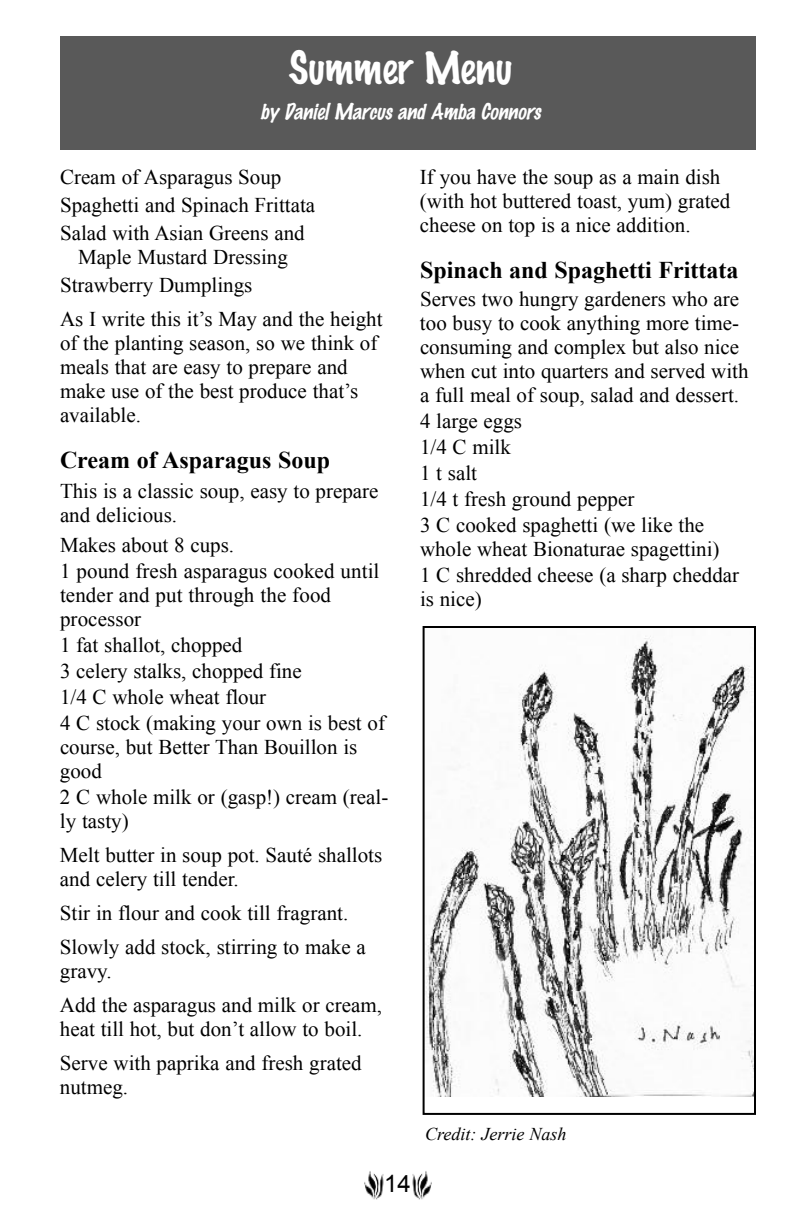
<style>
.page{position:relative;width:792px;height:1224px;background:#fff}
.page>*{position:absolute;margin:0;border:0;box-sizing:border-box;transform-origin:0 0}
.t1{font:100 40px "Marker Felt";color:#fff}
.t2{font:700 24px "Times New Roman";color:#000}
.t3{font:24px "Arial";color:#000}
.t4{font:21px/24px "Times New Roman";color:#000}
.t5{font:italic 100 20px "Marker Felt";color:#fff}
.t6{font:italic 18px "Times New Roman";color:#000}
</style>
<div class="page">
<img style="left:412px;top:1171px;width:20px;height:29px">
<img style="left:364px;top:1171px;width:20px;height:29px">
<div style="left:60px;top:36px;width:696px;height:114px;background:#595959"></div>
<img style="left:426px;top:636px;width:327px;height:460px">
<div style="left:423px;top:626px;width:333px;height:489px;border:2px solid #000"></div>
<h1 class="t1" style="left:289px;top:48px;width:225px">Summer Menu</h1>
<p class="t5" style="left:260px;top:101px;width:286px">by Daniel Marcus and Amba Connors</p>
<p class="t4" style="left:60px;top:163px;width:257px;line-height:28px">Cream of Asparagus Soup<br>Spaghetti and Spinach Frittata<br>Salad with Asian Greens and</p>
<p class="t4" style="left:60px;top:243px;width:229px;line-height:28px;text-indent:18px">Maple Mustard Dressing<br>Strawberry Dumplings</p>
<p class="t4" style="left:60px;top:307px;width:324px">As I write this it’s May and the height of the planting season, so we think of meals that are easy to prepare and make use of the best produce that’s available.</p>
<p class="t2" style="left:60px;top:446px;width:272px">Cream of Asparagus Soup</p>
<p class="t4" style="left:60px;top:479px;width:320px">This is a classic soup, easy to prepare and delicious.</p>
<p class="t4" style="left:60px;top:532px;width:321px;line-height:26px">Makes about 8 cups.<br>1 pound fresh asparagus cooked until</p>
<p class="t4" style="left:60px;top:583px;width:273px">tender and put through the food processor</p>
<p class="t4" style="left:60px;top:632px;width:327px;line-height:26px">1 fat shallot, chopped<br>3 celery stalks, chopped fine<br>1/4 C whole wheat flour<br>4 C stock (making your own is best of</p>
<p class="t4" style="left:60px;top:735px;width:299px">course, but Better Than Bouillon is good</p>
<p class="t4" style="left:60px;top:785px;width:330px">2 C whole milk or (gasp!) cream (real&shy;ly tasty)</p>
<p class="t4" style="left:60px;top:843px;width:324px">Melt butter in soup pot. Sauté shallots and celery till tender.</p>
<p class="t4" style="left:60px;top:896px;width:307px;line-height:34px">Stir in flour and cook till fragrant.<br>Slowly add stock, stirring to make a</p>
<p class="t4" style="left:60px;top:954px;width:324px;line-height:34px">gravy.<br>Add the asparagus and milk or cream,</p>
<p class="t4" style="left:60px;top:1012px;width:304px;line-height:34px">heat till hot, but don’t allow to boil.<br>Serve with paprika and fresh grated</p>
<p class="t4" style="left:60px;top:1075px;width:70px">nutmeg.</p>
<p class="t4" style="left:420px;top:165px;width:312px">If you have the soup as a main dish (with hot buttered toast, yum) grated cheese on top is a nice addition.</p>
<p class="t2" style="left:420px;top:256px;width:320px">Spinach and Spaghetti Frittata</p>
<p class="t4" style="left:420px;top:287px;width:330px">Serves two hungry gardeners who are too busy to cook anything more time&shy;consuming and complex but also nice when cut into quarters and served with a full meal of soup, salad and dessert.</p>
<p class="t4" style="left:420px;top:408px;width:286px;line-height:26px">4 large eggs<br>1/4 C milk<br>1 t salt<br>1/4 t fresh ground pepper<br>3 C cooked spaghetti (we like the</p>
<p class="t4" style="left:420px;top:536px;width:321px;line-height:26px">whole wheat Bionaturae spagettini)<br>1 C shredded cheese (a sharp cheddar</p>
<p class="t4" style="left:420px;top:587px;width:63px">is nice)</p>
<p class="t6" style="left:425px;top:1124px;width:143px">Credit: Jerrie Nash</p>
<p class="t3" style="left:384px;top:1171px;width:28px">14</p>
</div>
